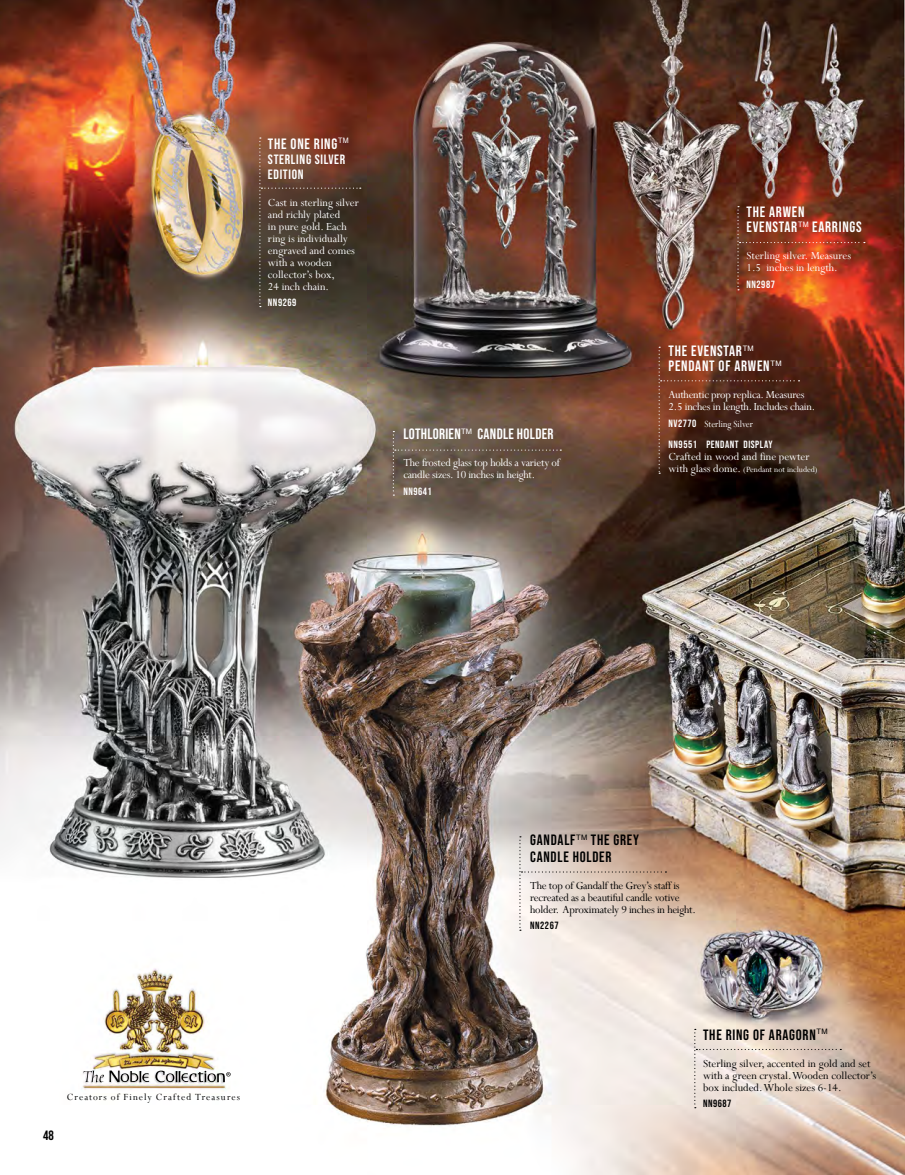
<style>
.page{position:relative;width:905px;height:1175px;background:#fff}
.page>*{position:absolute;margin:0;border:0;box-sizing:border-box;transform-origin:0 0}
.t1{font:15px/15px "Bebas Neue";letter-spacing:.05em;color:#fff}
.t2{font:15px/16.5px "Bebas Neue";letter-spacing:.05em;color:#000}
.t3{font:15px "Bebas Neue";letter-spacing:.02em;color:#fff}
.t4{font:13.5px/15px "Bebas Neue";letter-spacing:.05em;color:#fff}
.t5{font:13.5px "Bebas Neue";color:#000}
.t6{font:12px/12px "Perpetua";color:#fff}
.t7{font:12px/12px "Perpetua";letter-spacing:-.02em;color:#fff}
.t8{font:12px/12px "Perpetua";letter-spacing:-.02em;color:#000}
.t9{font:12px/12px "Perpetua";color:#000}
.t10{font:10.5px "Bebas Neue";letter-spacing:.05em;color:#fff}
.t11{font:10.5px "Perpetua";letter-spacing:.1em;color:#000}
.t12{font:10.5px "Perpetua";color:#fff;scale:.91 1}
.t13{font:10.5px "Bebas Neue";letter-spacing:.05em;color:#000}
.t14{font:9px "Perpetua";color:#fff}
.s1{font-family:"Bebas Neue"}
.s2{font-size:12px}
</style>
<div class="page">
<img style="left:0;top:0;width:904px;height:1174px">
<svg style="left:83px;top:1070px;width:66px;height:13px"></svg>
<svg style="left:155px;top:1070px;width:76px;height:13px"></svg>
<svg style="left:393px;top:431px;width:168px;height:64px;background:#675648"></svg>
<svg style="left:737px;top:206px;width:127px;height:84px;background:#a63d21"></svg>
<svg style="left:658px;top:347px;width:141px;height:127px;background:#502718"></svg>
<svg style="left:259px;top:137px;width:102px;height:170px;background:#513b2d"></svg>
<svg style="left:694px;top:1028px;width:147px;height:80px;background:#e6d7cc"></svg>
<svg style="left:519px;top:836px;width:147px;height:94px;background:#dbc8bc"></svg>
<p class="t1" style="left:268px;top:136px;width:82px">THE ONE RING<sup>TM</sup></p>
<p class="t4" style="left:268px;top:151px;width:79px">STERLING SILVER<br>EDITION</p>
<p class="t6" style="left:268px;top:196px;width:92px">Cast in sterling silver and richly plated<br>in pure gold. Each ring is individually engraved and comes with a wooden collector’s box,<br>24 inch chain.</p>
<p class="t10" style="left:268px;top:297px;width:30px">NN9269</p>
<p class="t3" style="left:403px;top:425px;width:152px">LOTHLORIEN<sup>TM</sup> CANDLE HOLDER</p>
<p class="t7" style="left:403px;top:456px;width:158px">The frosted glass top holds a variety of candle sizes. 10 inches in height.</p>
<p class="t10" style="left:403px;top:485px;width:30px">NN9641</p>
<p class="t1" style="left:746px;top:204px;width:117px">THE ARWEN<br>EVENSTAR<sup>TM</sup> EARRINGS</p>
<p class="t6" style="left:746px;top:250px;width:106px">Sterling silver. Measures<br>1.5 inches in length.</p>
<p class="t10" style="left:746px;top:278px;width:30px">NN2987</p>
<p class="t1" style="left:668px;top:343px;width:114px">THE EVENSTAR<sup>TM<br></sup>PENDANT OF ARWEN<sup>TM</sup></p>
<p class="t7" style="left:668px;top:389px;width:148px">Authentic prop replica. Measures<br>2.5 inches in length. Includes chain.</p>
<p class="t12" style="left:668px;top:417px;width:94px"><span class="s1">NV2770</span> Sterling Silver</p>
<p class="t10" style="left:668px;top:438px;width:105px">NN9551 PENDANT DISPLAY</p>
<p class="t6" style="left:668px;top:450px;width:143px">Crafted in wood and fine pewter</p>
<p class="t14" style="left:668px;top:464px;width:151px"><span class="s2">with glass dome.</span> (Pendant not included)</p>
<p class="t5" style="left:43px;top:1127px;width:12px">48</p>
<p class="t11" style="left:67px;top:1090px;width:175px">Creators of Finely Crafted Treasures</p>
<p class="t2" style="left:530px;top:831px;width:110px">GANDALF<sup>TM</sup> THE GREY<br>CANDLE HOLDER</p>
<p class="t8" style="left:530px;top:879px;width:167px">The top of Gandalf the Grey’s staff is recreated as a beautiful candle votive holder. Aproximately 9 inches in height.</p>
<p class="t13" style="left:530px;top:919px;width:30px">NN2267</p>
<p class="t2" style="left:703px;top:1026px;width:126px">THE RING OF ARAGORN<sup>TM</sup></p>
<p class="t9" style="left:703px;top:1056px;width:175px">Sterling silver, accented in gold and set with a green crystal. Wooden collector’s box included. Whole sizes 6-14.</p>
<p class="t13" style="left:703px;top:1097px;width:30px">NN9687</p>
</div>
